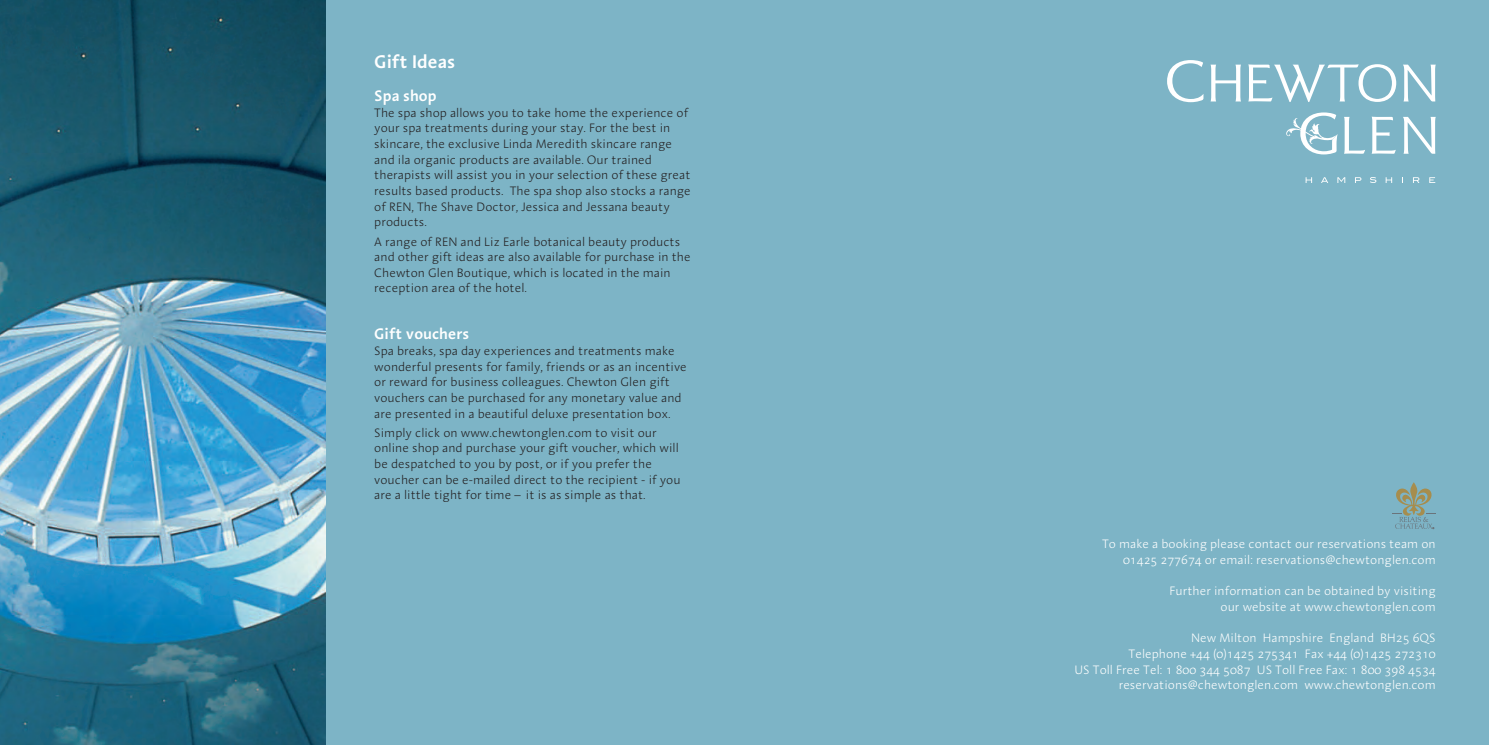
<style>
.page{position:relative;width:1489px;height:745px;background:#fff}
.page>*{position:absolute;margin:0;border:0;box-sizing:border-box;transform-origin:0 0}
.t1{font:600 18.75px "Linotype Aroma";color:#fff}
.t2{font:600 15.62px "Linotype Aroma";color:#fff}
.t3{font:300 12.5px/15.6px "Linotype Aroma";color:#231f20}
.t4{font:300 12.5px/15.6px "Linotype Aroma";color:#fff;text-align:right}
</style>
<div class="page">
<div style="left:319px;top:0;width:425px;height:744px;background:#7db4c6"></div>
<div style="left:744px;top:0;width:744px;height:744px;background:#7db4c6"></div>
<svg style="left:1167px;top:60px;width:36px;height:42px"></svg>
<svg style="left:1210px;top:65px;width:30px;height:36px"></svg>
<svg style="left:1403px;top:65px;width:32px;height:36px"></svg>
<svg style="left:1403px;top:117px;width:32px;height:37px"></svg>
<svg style="left:1344px;top:117px;width:20px;height:37px"></svg>
<svg style="left:1305px;top:177px;width:6px;height:6px"></svg>
<svg style="left:1321px;top:177px;width:7px;height:6px"></svg>
<svg style="left:1337px;top:177px;width:8px;height:6px"></svg>
<svg style="left:1355px;top:177px;width:6px;height:6px"></svg>
<svg style="left:1370px;top:177px;width:6px;height:6px"></svg>
<svg style="left:1385px;top:177px;width:6px;height:6px"></svg>
<svg style="left:1413px;top:177px;width:6px;height:6px"></svg>
<svg style="left:1429px;top:177px;width:6px;height:6px"></svg>
<svg style="left:1286px;top:112px;width:51px;height:42px"></svg>
<svg style="left:1371px;top:116px;width:24px;height:38px"></svg>
<svg style="left:1248px;top:64px;width:147px;height:38px"></svg>
<svg style="left:1392px;top:482px;width:43px;height:46px"></svg>
<img style="left:0;top:0;width:325px;height:744px">
<h1 class="t1" style="left:374px;top:55px;width:83px">Gift Ideas</h1>
<p class="t2" style="left:374px;top:91px;width:64px">Spa shop</p>
<p class="t3" style="left:374px;top:106px;width:318px">The spa shop allows you to take home the experience of your spa treatments during your stay. For the best in skincare, the exclusive Linda Meredith skincare range and ila organic products are available. Our trained therapists will assist you in your selection of these great results based products. The spa shop also stocks a range of REN, The Shave Doctor, Jessica and Jessana beauty products.</p>
<p class="t3" style="left:374px;top:235px;width:318px">A range of REN and Liz Earle botanical beauty products and other gift ideas are also available for purchase in the Chewton Glen Boutique, which is located in the main reception area of the hotel.</p>
<p class="t2" style="left:374px;top:328px;width:97px">Gift vouchers</p>
<p class="t3" style="left:374px;top:344px;width:314px">Spa breaks, spa day experiences and treatments make wonderful presents for family, friends or as an incentive or reward for business colleagues. Chewton Glen gift vouchers can be purchased for any monetary value and are presented in a beautiful deluxe presentation box.</p>
<p class="t3" style="left:374px;top:426px;width:308px">Simply click on www.chewtonglen.com to visit our online shop and purchase your gift voucher, which will be despatched to you by post, or if you prefer the voucher can be e-mailed direct to the recipient - if you are a little tight for time – it is as simple as that.</p>
<p class="t4" style="left:1102px;top:537px;width:335px">To make a booking please contact our reservations team on<br>01425 277674 or email: reservations@chewtonglen.com</p>
<p class="t4" style="left:1169px;top:584px;width:268px">Further information can be obtained by visiting our website at www.chewtonglen.com</p>
<p class="t4" style="left:1074px;top:631px;width:363px">New Milton Hampshire England BH25 6QS<br>Telephone +44 (0)1425 275341 Fax +44 (0)1425 272310<br>US Toll Free Tel: 1 800 344 5087 US Toll Free Fax: 1 800 398 4534 reservations@chewtonglen.com www.chewtonglen.com</p>
</div>
